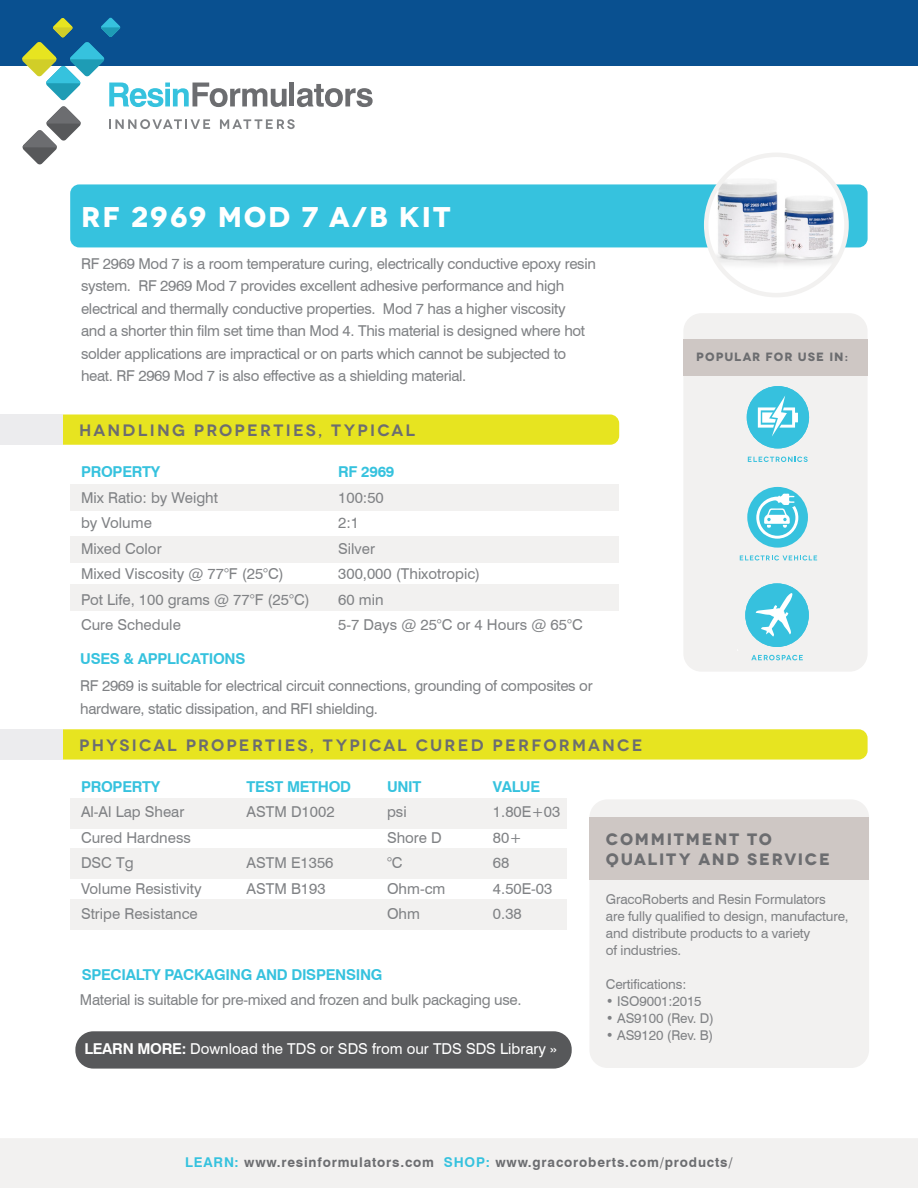
<style>
.page{position:relative;width:918px;height:1188px;background:#fff}
.page>*{position:absolute;margin:0;border:0;box-sizing:border-box;transform-origin:0 0}
.t1{font:700 28.5px "Novecentowide";letter-spacing:.07em;color:#fff}
.body_copy{font:600 16.5px "Novecentowide";letter-spacing:.13em;color:#6c6d70}
.t2{font:700 16.5px/20px "Novecentowide";letter-spacing:.11em;color:#6c6d70}
.t3{font:15px/22.5px "Swiss 721 BT";letter-spacing:-.02em;color:#808285}
.t4{font:15px "Swiss 721 BT";color:#808285}
.t5{font:700 15px "Swiss 721 BT";letter-spacing:-.02em;color:#36c2de}
.t6{font:15px "Swiss 721 BT";color:#fff}
.t7{font:13.5px/17px "Swiss 721 BT";letter-spacing:-.01em;color:#808285}
.body_copy-2{font:700 13.5px "Swiss 721 BT";letter-spacing:.06em;color:#6c6d70}
.t8{font:700 12px "Novecentowide";letter-spacing:.08em;color:#6c6d70}
.s1{font-weight:700}
.s2{color:#36c2de}
</style>
<div class="page">
<div style="left:683px;top:313px;width:185px;height:359px;background:#f2f1f0;border-radius:18px"></div>
<div style="left:683px;top:339px;width:185px;height:37px;background:#cec7c4"></div>
<div style="left:70px;top:799px;width:497px;height:30px;background:#f2f1f0"></div>
<div style="left:70px;top:848px;width:497px;height:31px;background:#f2f1f0"></div>
<div style="left:70px;top:900px;width:497px;height:30px;background:#f2f1f0"></div>
<div style="left:70px;top:536px;width:549px;height:26px;background:#f2f1f0"></div>
<div style="left:70px;top:485px;width:549px;height:26px;background:#f2f1f0"></div>
<div style="left:70px;top:585px;width:549px;height:26px;background:#f2f1f0"></div>
<div style="left:70px;top:184px;width:798px;height:63px;background:#36c2de;border-radius:9px"></div>
<div style="left:75px;top:1031px;width:497px;height:38px;background:#57585a;border-radius:18px"></div>
<div style="left:63px;top:414px;width:556px;height:31px;background:#e7e420"></div>
<div style="left:63px;top:729px;width:805px;height:31px;background:#e7e420"></div>
<div style="left:0;top:0;width:918px;height:66px;background:#095090"></div>
<div style="left:0;top:1138px;width:918px;height:50px;background:#f2f1f0"></div>
<svg style="left:22px;top:18px;width:351px;height:147px"></svg>
<div style="left:589px;top:799px;width:280px;height:269px;background:#f2f1f0;border-radius:18px"></div>
<div style="left:589px;top:817px;width:280px;height:62px;background:#cec7c4"></div>
<div style="left:0;top:414px;width:63px;height:31px;background:#ececee"></div>
<div style="left:0;top:729px;width:63px;height:31px;background:#ececee"></div>
<div style="left:747px;top:386px;width:62px;height:62px;background:#36c1de;border-radius:50%"></div>
<svg style="left:748px;top:457px;width:60px;height:5px"></svg>
<svg style="left:758px;top:396px;width:40px;height:40px"></svg>
<img style="left:706px;top:155px;width:141px;height:140px;border-radius:70px">
<div style="left:704px;top:153px;width:145px;height:144px;border:4px solid #f2f1f0;border-radius:50%"></div>
<svg style="left:740px;top:555px;width:77px;height:6px"></svg>
<div style="left:747px;top:487px;width:61px;height:61px;background:#36c2de;border-radius:50%"></div>
<svg style="left:756px;top:494px;width:42px;height:45px"></svg>
<div style="left:745px;top:583px;width:64px;height:64px;background:#36c1de;border-radius:50%"></div>
<svg style="left:751px;top:655px;width:52px;height:5px"></svg>
<svg style="left:756px;top:593px;width:37px;height:44px"></svg>
<p class="t1" style="left:81px;top:199px;width:371px">RF 2969 MOD 7 A/B KIT</p>
<p class="t3" style="left:81px;top:252px;width:516px">RF 2969 Mod 7 is a room temperature curing, electrically conductive epoxy resin system. RF 2969 Mod 7 provides excellent adhesive performance and high electrical and thermally conductive properties. Mod 7 has a higher viscosity<br>and a shorter thin film set time than Mod 4. This material is designed where hot solder applications are impractical or on parts which cannot be subjected to heat. RF 2969 Mod 7 is also effective as a shielding material.</p>
<p class="body_copy" style="left:79px;top:420px;width:337px">HANDLING PROPERTIES, TYPICAL</p>
<p class="t5" style="left:81px;top:463px;width:81px">PROPERTY</p>
<p class="t4" style="left:81px;top:488px;width:139px">Mix Ratio: by Weight</p>
<p class="t4" style="left:81px;top:514px;width:72px">by Volume</p>
<p class="t4" style="left:81px;top:539px;width:82px">Mixed Color</p>
<p class="t4" style="left:81px;top:565px;width:204px">Mixed Viscosity @ 77°F (25°C)</p>
<p class="t4" style="left:81px;top:590px;width:230px">Pot Life, 100 grams @ 77°F (25°C)</p>
<p class="t4" style="left:81px;top:616px;width:101px">Cure Schedule</p>
<p class="t5" style="left:80px;top:650px;width:167px">USES &amp; APPLICATIONS</p>
<p class="t5" style="left:338px;top:463px;width:58px">RF 2969</p>
<p class="t3" style="left:338px;top:486px;width:47px">100:50</p>
<p class="t3" style="left:338px;top:511px;width:22px">2:1</p>
<p class="t3" style="left:338px;top:537px;width:38px">Silver</p>
<p class="t4" style="left:338px;top:565px;width:144px">300,000 (Thixotropic)</p>
<p class="t3" style="left:338px;top:588px;width:47px">60 min</p>
<p class="t4" style="left:338px;top:616px;width:246px">5-7 Days @ 25°C or 4 Hours @ 65°C</p>
<p class="t3" style="left:80px;top:675px;width:514px">RF 2969 is suitable for electrical circuit connections, grounding of composites or hardware, static dissipation, and RFI shielding.</p>
<p class="body_copy" style="left:79px;top:735px;width:565px">PHYSICAL PROPERTIES, TYPICAL CURED PERFORMANCE</p>
<p class="t8" style="left:696px;top:349px;width:153px">POPULAR FOR USE IN:</p>
<p class="t5" style="left:81px;top:777px;width:81px">PROPERTY</p>
<p class="t4" style="left:81px;top:803px;width:105px">Al-Al Lap Shear</p>
<p class="t4" style="left:81px;top:828px;width:111px">Cured Hardness</p>
<p class="t3" style="left:81px;top:852px;width:54px">DSC Tg</p>
<p class="t4" style="left:81px;top:879px;width:122px">Volume Resistivity</p>
<p class="t4" style="left:81px;top:905px;width:118px">Stripe Resistance</p>
<p class="t5" style="left:247px;top:777px;width:106px">TEST METHOD</p>
<p class="t4" style="left:247px;top:803px;width:89px">ASTM D1002</p>
<p class="t4" style="left:247px;top:854px;width:88px">ASTM E1356</p>
<p class="t4" style="left:247px;top:879px;width:81px">ASTM B193</p>
<p class="t5" style="left:387px;top:777px;width:36px">UNIT</p>
<p class="t3" style="left:387px;top:801px;width:21px">psi</p>
<p class="t3" style="left:387px;top:826px;width:56px">Shore D</p>
<p class="t3" style="left:387px;top:852px;width:17px">°C</p>
<p class="t3" style="left:387px;top:877px;width:60px">Ohm-cm</p>
<p class="t3" style="left:387px;top:903px;width:34px">Ohm</p>
<p class="t5" style="left:82px;top:966px;width:302px">SPECIALTY PACKAGING AND DISPENSING</p>
<p class="t5" style="left:493px;top:777px;width:49px">VALUE</p>
<p class="t3" style="left:493px;top:801px;width:69px">1.80E+03</p>
<p class="t3" style="left:493px;top:826px;width:30px">80+</p>
<p class="t3" style="left:493px;top:852px;width:18px">68</p>
<p class="t3" style="left:493px;top:877px;width:61px">4.50E-03</p>
<p class="t3" style="left:493px;top:903px;width:30px">0.38</p>
<p class="t3" style="left:80px;top:988px;width:443px">Material is suitable for pre-mixed and frozen and bulk packaging use.</p>
<p class="t6" style="left:84px;top:1040px;width:474px"><span class="s1">LEARN MORE:</span> Download the TDS or SDS from our TDS SDS Library »</p>
<p class="t2" style="left:606px;top:829px;width:226px">COMMITMENT TO<br>QUALITY AND SERVICE</p>
<p class="t7" style="left:606px;top:891px;width:244px">GracoRoberts and Resin Formulators<br>are fully qualified to design, manufacture, and distribute products to a variety<br>of industries.</p>
<p class="t7" style="left:606px;top:976px;width:82px">Certifications:</p>
<p class="t7" style="left:606px;top:993px;width:97px">• ISO9001:2015</p>
<p class="t7" style="left:606px;top:1010px;width:110px">• AS9100 (Rev. D)</p>
<p class="t7" style="left:606px;top:1027px;width:109px">• AS9120 (Rev. B)</p>
<p class="body_copy-2" style="left:185px;top:1154px;width:549px"><span class="s2">LEARN:</span> www.resinformulators.com <span class="s2">SHOP:</span> www.gracoroberts.com/products/</p>
</div>
